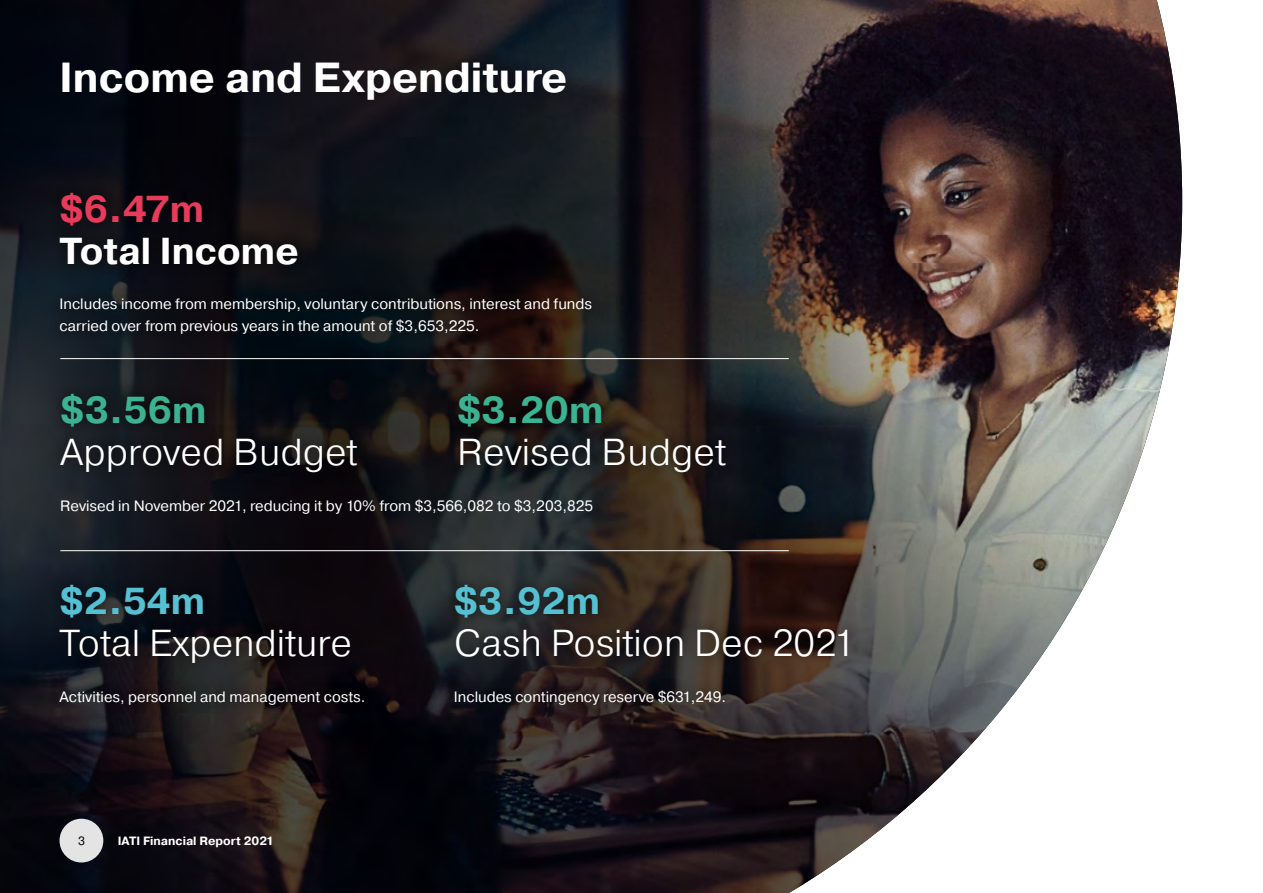
<style>
.page{position:relative;width:1263px;height:893px;background:#fff}
.page>*{position:absolute;margin:0;border:0;box-sizing:border-box;transform-origin:0 0}
.t1{font:700 42px "Pragmatica";color:#fff}
.t2{font:300 37.5px "Pragmatica";color:#fff}
.t3{font:700 37.5px "Pragmatica";color:#55c0d2}
.t4{font:700 37.5px "Pragmatica";color:#3bb392}
.t5{font:700 37.5px "Pragmatica";color:#fff}
.t6{font:700 37.5px "Pragmatica";color:#e83a5a}
.t7{font:15px/22.5px "Pragmatica";color:#fff}
.t8{font:700 12px "Pragmatica";color:#fff}
.t9{font:12px "Pragmatica";color:#000}
</style>
<div class="page">
<img style="left:0;top:0;width:1182px;height:893px">
<div style="left:60px;top:819px;width:43px;height:43px;background:#e5e4e4;border-radius:50%"></div>
<div style="left:47px;top:180px;width:264px;height:97px;background:#000;opacity:.75"></div>
<div style="left:47px;top:573px;width:317px;height:102px;background:#000;opacity:.75"></div>
<div style="left:443px;top:573px;width:418px;height:97px;background:#000;opacity:.75"></div>
<div style="left:48px;top:381px;width:322px;height:104px;background:#000;opacity:.75"></div>
<div style="left:47px;top:285px;width:558px;height:61px;background:#000;opacity:.75"></div>
<div style="left:47px;top:678px;width:328px;height:38px;background:#000;opacity:.75"></div>
<div style="left:442px;top:677px;width:294px;height:39px;background:#000;opacity:.75"></div>
<hr style="left:60px;top:358px;width:729px;height:1px;background:#fff">
<hr style="left:60px;top:550px;width:729px;height:1px;background:#fff">
<div style="left:446px;top:381px;width:293px;height:104px;background:#000;opacity:.75"></div>
<h1 class="t1" style="left:60px;top:51px;width:509px">Income and Expenditure</h1>
<h2 class="t6" style="left:60px;top:184px;width:146px">$6.47m</h2>
<h2 class="t5" style="left:60px;top:226px;width:241px">Total Income</h2>
<p class="t7" style="left:60px;top:293px;width:534px">Includes income from membership, voluntary contributions, interest and funds carried over from previous years in the amount of $3,653,225.</p>
<h2 class="t4" style="left:60px;top:385px;width:148px">$3.56m</h2>
<h2 class="t2" style="left:60px;top:428px;width:299px">Approved Budget</h2>
<h2 class="t4" style="left:457px;top:385px;width:148px">$3.20m</h2>
<h2 class="t2" style="left:457px;top:428px;width:270px">Revised Budget</h2>
<p class="t7" style="left:60px;top:495px;width:534px">Revised in November 2021, reducing it by 10% from $3,566,082 to $3,203,825</p>
<h2 class="t3" style="left:60px;top:577px;width:147px">$2.54m</h2>
<h2 class="t2" style="left:60px;top:619px;width:294px">Total Expenditure</h2>
<h2 class="t3" style="left:454px;top:577px;width:148px">$3.92m</h2>
<h2 class="t2" style="left:454px;top:619px;width:402px">Cash Position Dec 2021</h2>
<p class="t7" style="left:60px;top:686px;width:307px">Activities, personnel and management costs.</p>
<p class="t7" style="left:454px;top:686px;width:274px">Includes contingency reserve $631,249.</p>
<p class="t9" style="left:78px;top:833px;width:8px">3</p>
<p class="t8" style="left:118px;top:833px;width:158px">IATI Financial Report 2021</p>
</div>
